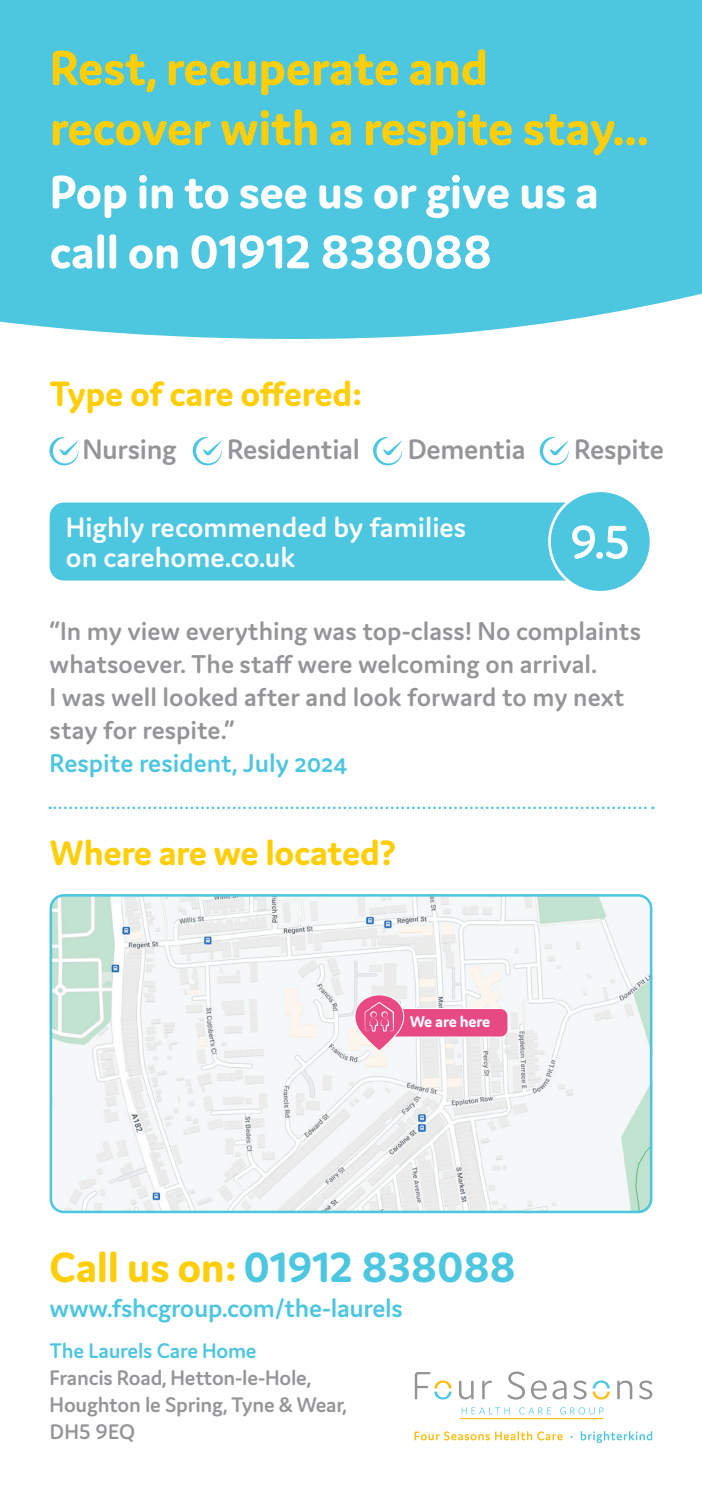
<style>
.page{position:relative;width:702px;height:1489px;background:#fff}
.page>*{position:absolute;margin:0;border:0;box-sizing:border-box;transform-origin:0 0}
.t1{font:700 52.5px/60px "Domus";letter-spacing:-.01em;color:#fece08}
.t2{font:700 50px/60px "Domus";letter-spacing:-.01em;color:#fff}
.t3{font:600 50px "Domus";color:#fff}
.t4{font:700 45px "Domus";letter-spacing:-.01em;color:#4dc6df}
.t5{font:700 37.5px "Domus";letter-spacing:-.01em;color:#fece08}
.t6{font:600 30px/30px "Domus";color:#fff}
.t7{font:600 30px "Domus";letter-spacing:-.01em;color:#939598}
.t8{font:600 27.5px/33px "Domus";color:#939598}
.t9{font:600 27.5px "Domus";letter-spacing:-.01em;color:#4dc6df}
.t10{font:600 22.5px/27px "Domus";letter-spacing:-.01em;color:#939598}
.t11{font:600 22.5px "Domus";letter-spacing:-.01em;color:#4dc6df}
.t12{font:700 16.75px "Domus";letter-spacing:-.015em;color:#fff}
.s1{color:#fece08}
</style>
<div class="page">
<div style="left:0;top:0;width:702px;height:339px;background:#4dc6df"></div>
<div style="left:50px;top:502px;width:528px;height:78px;background:#4dc6df;border-radius:14px"></div>
<svg style="left:49px;top:437px;width:29px;height:28px"></svg>
<svg style="left:193px;top:437px;width:29px;height:28px"></svg>
<svg style="left:373px;top:437px;width:29px;height:28px"></svg>
<svg style="left:539px;top:437px;width:29px;height:28px"></svg>
<div style="left:549px;top:490px;width:102px;height:102px;background:#4dc6df;border-radius:50%"></div>
<div style="left:548px;top:489px;width:104px;height:104px;border:3px solid #fff;border-radius:50%"></div>
<svg style="left:50px;top:806px;width:603px;height:3px"></svg>
<img style="left:50px;top:897px;width:602px;height:316px">
<div style="left:50px;top:894px;width:602px;height:319px;border:2px solid #4dc6df;border-radius:13px"></div>
<div style="left:378px;top:1008px;width:130px;height:28px;background:#e74a83;border-radius:7px"></div>
<div style="left:377px;top:1008px;width:131px;height:29px;border:1px solid #fff;border-radius:7px"></div>
<svg style="left:354px;top:993px;width:50px;height:59px"></svg>
<svg style="left:459px;top:1380px;width:14px;height:19px"></svg>
<svg style="left:482px;top:1380px;width:10px;height:19px"></svg>
<svg style="left:507px;top:1371px;width:18px;height:28px"></svg>
<svg style="left:531px;top:1380px;width:15px;height:19px"></svg>
<svg style="left:552px;top:1380px;width:14px;height:19px"></svg>
<svg style="left:573px;top:1380px;width:13px;height:19px"></svg>
<svg style="left:617px;top:1380px;width:15px;height:19px"></svg>
<svg style="left:639px;top:1380px;width:13px;height:19px"></svg>
<svg style="left:415px;top:1372px;width:36px;height:27px"></svg>
<svg style="left:592px;top:1380px;width:18px;height:19px"></svg>
<svg style="left:461px;top:1407px;width:48px;height:7px"></svg>
<svg style="left:519px;top:1407px;width:32px;height:7px"></svg>
<svg style="left:560px;top:1407px;width:43px;height:7px"></svg>
<hr style="left:460px;top:1417px;width:143px;height:1px;background:#fdbc12">
<svg style="left:414px;top:1431px;width:148px;height:9px"></svg>
<svg style="left:580px;top:1431px;width:72px;height:11px"></svg>
<h1 class="t1" style="left:50px;top:37px;width:601px">Rest, recuperate and recover with a respite stay...</h1>
<h2 class="t2" style="left:50px;top:161px;width:550px">Pop in to see us or give us a call on 01912 838088</h2>
<h3 class="t5" style="left:50px;top:373px;width:314px">Type of care offered:</h3>
<p class="t7" style="left:82px;top:432px;width:96px">Nursing</p>
<p class="t7" style="left:227px;top:432px;width:134px">Residential</p>
<p class="t7" style="left:407px;top:432px;width:120px">Dementia</p>
<p class="t7" style="left:574px;top:432px;width:91px">Respite</p>
<p class="t6" style="left:66px;top:511px;width:402px">Highly recommended by families on carehome.co.uk</p>
<h2 class="t3" style="left:570px;top:514px;width:62px">9.5</h2>
<p class="t8" style="left:50px;top:614px;width:593px">“In my view everything was top-class! No complaints whatsoever. The staff were welcoming on arrival.<br>I was well looked after and look forward to my next stay for respite.”</p>
<p class="t9" style="left:50px;top:747px;width:299px">Respite resident, July 2024</p>
<h3 class="t5" style="left:50px;top:831px;width:348px">Where are we located?</h3>
<p class="t12" style="left:410px;top:1012px;width:82px">We are here</p>
<h3 class="t4" style="left:50px;top:1242px;width:468px"><span class="s1">Call us on:</span>01912 838088</h3>
<p class="t9" style="left:50px;top:1293px;width:355px">www.fshcgroup.com/the-laurels</p>
<p class="t11" style="left:50px;top:1338px;width:208px">The Laurels Care Home</p>
<p class="t10" style="left:50px;top:1364px;width:299px">Francis Road, Hetton-le-Hole,<br>Houghton le Spring, Tyne &amp; Wear,<br>DH5 9EQ</p>
</div>
